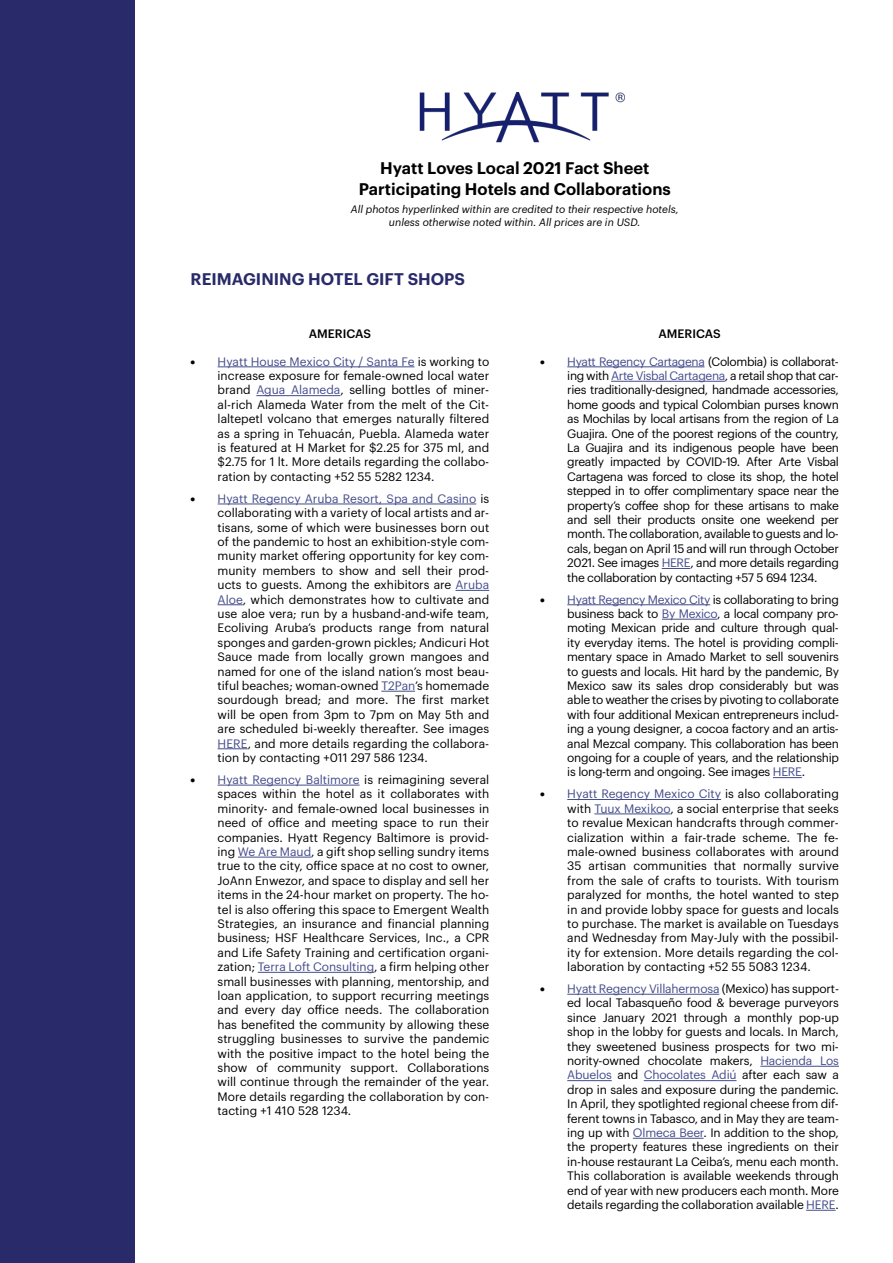
<style>
.page{position:relative;width:893px;height:1263px;background:#fff}
.page>*{position:absolute;margin:0;border:0;box-sizing:border-box;transform-origin:0 0}
.t1{font:600 16.5px/21.6px "Graphik";color:#000;text-align:center}
.t2{font:600 16.5px "Graphik";color:#292a69}
.t3{font:12px/14.4px "Graphik";letter-spacing:-.01em;color:#000;text-align:justify}
.t4{font:500 12px "Graphik";color:#000}
.t5{font:italic 10.5px/12.6px "Graphik";color:#000;text-align:center}
.s1{font-family:"Graphik Super"}
.s2{color:#444c8a}
</style>
<div class="page">
<div style="left:1px;top:0;width:134px;height:1263px;background:#292a69"></div>
<img style="left:419px;top:92px;width:206px;height:50px">
<hr style="left:218px;top:367px;width:197px;height:1px;background:#444c8a">
<hr style="left:256px;top:395px;width:84px;height:1px;background:#444c8a">
<hr style="left:218px;top:504px;width:258px;height:1px;background:#444c8a">
<hr style="left:456px;top:590px;width:33px;height:1px;background:#444c8a">
<svg style="left:218px;top:604px;width:25px;height:1px"></svg>
<hr style="left:381px;top:691px;width:34px;height:1px;background:#444c8a">
<hr style="left:218px;top:748px;width:30px;height:1px;background:#444c8a">
<hr style="left:218px;top:785px;width:142px;height:1px;background:#444c8a">
<hr style="left:238px;top:857px;width:73px;height:1px;background:#444c8a">
<hr style="left:258px;top:972px;width:116px;height:1px;background:#444c8a">
<hr style="left:567px;top:367px;width:137px;height:1px;background:#444c8a">
<hr style="left:611px;top:381px;width:114px;height:1px;background:#444c8a">
<svg style="left:662px;top:568px;width:28px;height:1px"></svg>
<hr style="left:567px;top:604px;width:143px;height:1px;background:#444c8a">
<hr style="left:662px;top:619px;width:55px;height:1px;background:#444c8a">
<svg style="left:773px;top:777px;width:29px;height:1px"></svg>
<hr style="left:567px;top:799px;width:154px;height:1px;background:#444c8a">
<hr style="left:594px;top:814px;width:76px;height:1px;background:#444c8a">
<hr style="left:567px;top:994px;width:152px;height:1px;background:#444c8a">
<hr style="left:760px;top:1066px;width:79px;height:1px;background:#444c8a">
<hr style="left:567px;top:1080px;width:45px;height:1px;background:#444c8a">
<hr style="left:644px;top:1080px;width:92px;height:1px;background:#444c8a">
<hr style="left:633px;top:1138px;width:71px;height:1px;background:#444c8a">
<hr style="left:806px;top:1210px;width:30px;height:1px;background:#444c8a">
<h1 class="t1" style="left:359px;top:155px;width:314px">Hyatt Loves Local 2021 Fact Sheet<br>Participating Hotels and Collaborations</h1>
<p class="t5" style="left:351px;top:202px;width:329px">All photos hyperlinked within are credited to their respective hotels, unless otherwise noted within. All prices are in USD.</p>
<h1 class="t2" style="left:191px;top:266px;width:276px">REIMAGINING HOTEL GIFT SHOPS</h1>
<p class="t4" style="left:309px;top:324px;width:64px">AMERICAS</p>
<p class="t4" style="left:658px;top:324px;width:64px">AMERICAS</p>
<p class="t3" style="left:218px;top:353px;width:273px;text-indent:-27px"><span class="s1">•</span> <span class="s2">Hyatt House Mexico City / Santa Fe</span> is working to increase exposure for female-owned local water brand <span class="s2">Agua Alameda</span>, selling bottles of miner&shy;al-rich Alameda Water from the melt of the Cit&shy;laltepetl volcano that emerges naturally filtered as a spring in Tehuacán, Puebla. Alameda water is featured at H Market for $2.25 for 375 ml, and $2.75 for 1 lt. More details regarding the collabo&shy;ration by contacting +52 55 5282 1234.</p>
<p class="t3" style="left:218px;top:490px;width:273px;text-indent:-27px"><span class="s1">•</span> <span class="s2">Hyatt Regency Aruba Resort, Spa and Casino</span> is collaborating with a variety of local artists and ar&shy;tisans, some of which were businesses born out of the pandemic to host an exhibition-style com&shy;munity market offering opportunity for key com&shy;munity members to show and sell their prod&shy;ucts to guests. Among the exhibitors are <span class="s2">Aruba Aloe</span>, which demonstrates how to cultivate and use aloe vera; run by a husband-and-wife team, Ecoliving Aruba’s products range from natural sponges and garden-grown pickles; Andicuri Hot Sauce made from locally grown mangoes and named for one of the island nation’s most beau&shy;tiful beaches; woman-owned <span class="s2">T2Pan</span>’s homemade sourdough bread; and more. The first market will be open from 3pm to 7pm on May 5th and are scheduled bi-weekly thereafter. See images <span class="s2">HERE</span>, and more details regarding the collabora&shy;tion by contacting +011 297 586 1234.</p>
<p class="t3" style="left:218px;top:771px;width:273px;text-indent:-27px"><span class="s1">•</span> <span class="s2">Hyatt Regency Baltimore</span> is reimagining several spaces within the hotel as it collaborates with minority- and female-owned local businesses in need of office and meeting space to run their companies. Hyatt Regency Baltimore is provid&shy;ing <span class="s2">We Are Maud</span>, a gift shop selling sundry items true to the city, office space at no cost to owner, JoAnn Enwezor, and space to display and sell her items in the 24-hour market on property. The ho&shy;tel is also offering this space to Emergent Wealth Strategies, an insurance and financial planning business; HSF Healthcare Services, Inc., a CPR and Life Safety Training and certification organi&shy;zation; <span class="s2">Terra Loft Consulting</span>, a firm helping other small businesses with planning, mentorship, and loan application, to support recurring meetings and every day office needs. The collaboration has benefited the community by allowing these struggling businesses to survive the pandemic with the positive impact to the hotel being the show of community support. Collaborations will continue through the remainder of the year.<br>More details regarding the collaboration by con&shy;tacting +1 410 528 1234.</p>
<p class="t3" style="left:567px;top:353px;width:273px;text-indent:-27px"><span class="s1">•</span> <span class="s2">Hyatt Regency Cartagena</span> (Colombia) is collaborat&shy;ing with <span class="s2">Arte Visbal Cartagena</span>, a retail shop that car&shy;ries traditionally-designed, handmade accessories, home goods and typical Colombian purses known as Mochilas by local artisans from the region of La Guajira. One of the poorest regions of the country, La Guajira and its indigenous people have been greatly impacted by COVID-19. After Arte Visbal Cartagena was forced to close its shop, the hotel stepped in to offer complimentary space near the property’s coffee shop for these artisans to make and sell their products onsite one weekend per month. The collaboration, available to guests and lo&shy;cals, began on April 15 and will run through October 2021. See images <span class="s2">HERE</span>, and more details regarding the collaboration by contacting +57 5 694 1234.</p>
<p class="t3" style="left:567px;top:591px;width:273px;text-indent:-27px"><span class="s1">•</span> <span class="s2">Hyatt Regency Mexico City</span> is collaborating to bring business back to <span class="s2">By Mexico</span>, a local company pro&shy;moting Mexican pride and culture through qual&shy;ity everyday items. The hotel is providing compli&shy;mentary space in Amado Market to sell souvenirs to guests and locals. Hit hard by the pandemic, By Mexico saw its sales drop considerably but was able to weather the crises by pivoting to collaborate with four additional Mexican entrepreneurs includ&shy;ing a young designer, a cocoa factory and an artis&shy;anal Mezcal company. This collaboration has been ongoing for a couple of years, and the relationship is long-term and ongoing. See images <span class="s2">HERE</span>.</p>
<p class="t3" style="left:567px;top:786px;width:273px;text-indent:-27px"><span class="s1">•</span> <span class="s2">Hyatt Regency Mexico City</span> is also collaborating with <span class="s2">Tuux Mexikoo</span>, a social enterprise that seeks to revalue Mexican handcrafts through commer&shy;cialization within a fair-trade scheme. The fe&shy;male-owned business collaborates with around 35 artisan communities that normally survive from the sale of crafts to tourists. With tourism paralyzed for months, the hotel wanted to step in and provide lobby space for guests and locals to purchase. The market is available on Tuesdays and Wednesday from May-July with the possibil&shy;ity for extension. More details regarding the col&shy;laboration by contacting +52 55 5083 1234.</p>
<p class="t3" style="left:567px;top:980px;width:273px;text-indent:-27px"><span class="s1">•</span> <span class="s2">Hyatt Regency Villahermosa</span> (Mexico) has support&shy;ed local Tabasqueño food &amp; beverage purveyors since January 2021 through a monthly pop-up shop in the lobby for guests and locals. In March, they sweetened business prospects for two mi&shy;nority-owned chocolate makers, <span class="s2">Hacienda Los Abuelos</span> and <span class="s2">Chocolates Adiú</span> after each saw a drop in sales and exposure during the pandemic.<br>In April, they spotlighted regional cheese from dif&shy;ferent towns in Tabasco, and in May they are team&shy;ing up with <span class="s2">Olmeca Beer</span>. In addition to the shop, the property features these ingredients on their in-house restaurant La Ceiba’s, menu each month.<br>This collaboration is available weekends through end of year with new producers each month. More details regarding the collaboration available <span class="s2">HERE</span>.</p>
</div>
